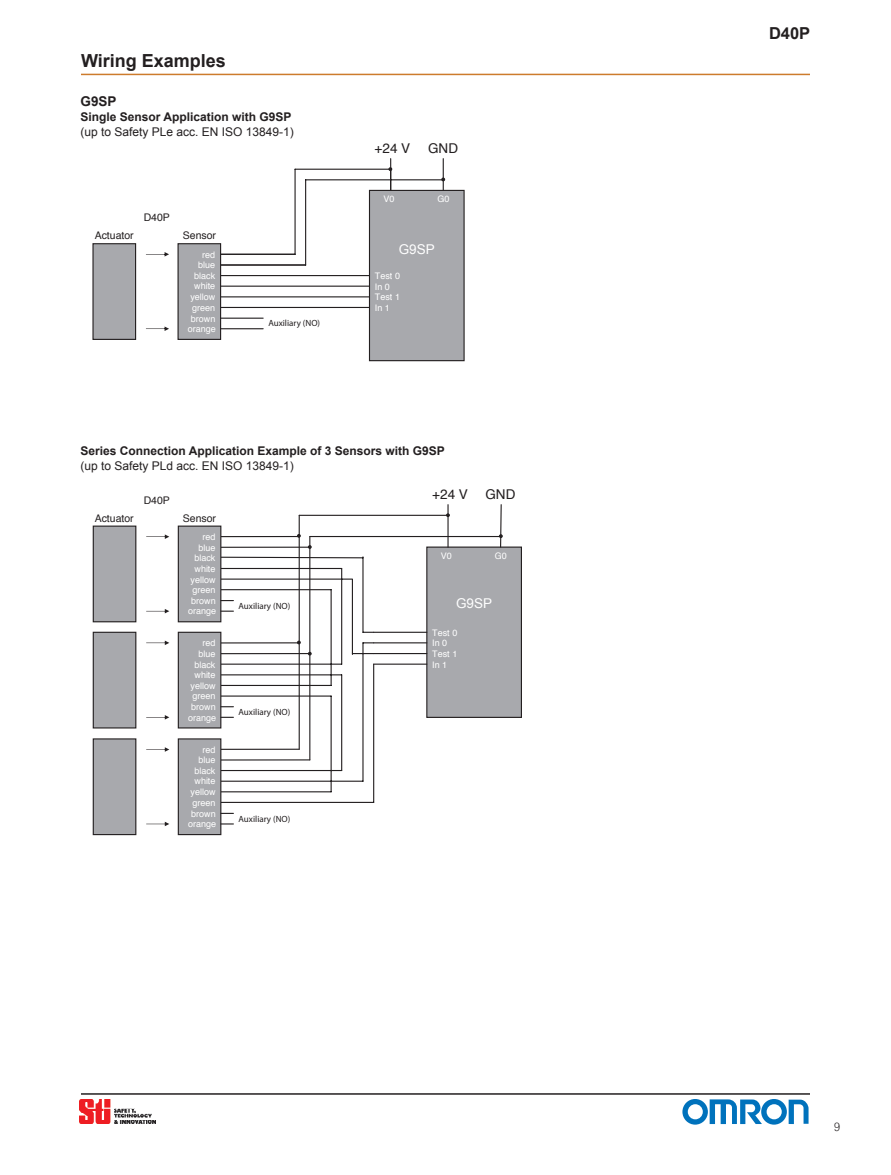
<style>
.page{position:relative;width:891px;height:1175px;background:#fff}
.page>*{position:absolute;margin:0;border:0;box-sizing:border-box;transform-origin:0 0}
.t1{font:700 18px "Arial";color:#231f20}
.t2{font:700 16.5px "Arial";color:#231f20}
.t3{font:13.5px "Helvetica";color:#231f20}
.t4{font:13.5px "Arial";color:#fff}
.t5{font:700 13.5px "Arial";color:#231f20}
.t6{font:700 12px/14.4px "Arial";color:#231f20}
.t7{font:12px "Arial";color:#231f20}
.t8{font:300 12px "Helvetica";color:#231f20;scale:.9 1}
.t9{font:10.5px "Helvetica";color:#231f20}
.t10{font:9px/10.5px "Helvetica";color:#fff;text-align:center}
.t11{font:9px "Myriad Pro";color:#231f20}
.s1{font-style:inherit}
.s2{font-weight:400}
</style>
<div class="page">
<hr style="left:81px;top:1093px;width:729px;height:1px;background:#231f20">
<hr style="left:81px;top:74px;width:729px;height:1px;background:#cd7b2c">
<div style="left:370px;top:190px;width:94px;height:171px;background:#a8a9ad"></div>
<div style="left:369px;top:190px;width:96px;height:171px;border:1px solid #231f20"></div>
<hr style="left:443px;top:159px;width:1px;height:31px;background:#231f20">
<hr style="left:221px;top:275px;width:149px;height:1px;background:#231f20">
<hr style="left:221px;top:285px;width:149px;height:2px;background:#231f20">
<hr style="left:221px;top:296px;width:149px;height:1px;background:#231f20">
<hr style="left:221px;top:307px;width:149px;height:1px;background:#231f20">
<hr style="left:295px;top:169px;width:96px;height:1px;background:#231f20">
<hr style="left:306px;top:179px;width:138px;height:1px;background:#231f20">
<hr style="left:305px;top:180px;width:1px;height:85px;background:#231f20">
<hr style="left:295px;top:169px;width:1px;height:85px;background:#231f20">
<hr style="left:390px;top:159px;width:1px;height:31px;background:#231f20">
<svg style="left:388px;top:167px;width:4px;height:23px"></svg>
<hr style="left:221px;top:254px;width:74px;height:1px;background:#231f20">
<hr style="left:221px;top:264px;width:85px;height:1px;background:#231f20">
<div style="left:93px;top:244px;width:43px;height:95px;background:#a8a9ad"></div>
<div style="left:92px;top:243px;width:44px;height:97px;border:1px solid #231f20"></div>
<div style="left:178px;top:244px;width:43px;height:95px;background:#a8a9ad"></div>
<div style="left:178px;top:243px;width:43px;height:97px;border:1px solid #231f20"></div>
<svg style="left:146px;top:252px;width:23px;height:4px"></svg>
<svg style="left:146px;top:326px;width:23px;height:5px"></svg>
<hr style="left:221px;top:328px;width:42px;height:1px;background:#231f20">
<hr style="left:221px;top:317px;width:42px;height:2px;background:#231f20">
<div style="left:427px;top:547px;width:94px;height:170px;background:#a8a9ad"></div>
<div style="left:426px;top:546px;width:96px;height:172px;border:1px solid #231f20"></div>
<svg style="left:220px;top:514px;width:282px;height:289px"></svg>
<svg style="left:297px;top:640px;width:4px;height:4px"></svg>
<svg style="left:308px;top:652px;width:4px;height:3px"></svg>
<svg style="left:297px;top:534px;width:4px;height:3px"></svg>
<svg style="left:308px;top:545px;width:4px;height:4px"></svg>
<svg style="left:446px;top:513px;width:4px;height:4px"></svg>
<svg style="left:499px;top:534px;width:4px;height:4px"></svg>
<div style="left:93px;top:526px;width:43px;height:96px;background:#a8a9ad"></div>
<div style="left:93px;top:525px;width:43px;height:97px;border:1px solid #231f20"></div>
<div style="left:178px;top:526px;width:43px;height:96px;background:#a8a9ad"></div>
<div style="left:178px;top:525px;width:43px;height:97px;border:1px solid #231f20"></div>
<svg style="left:146px;top:534px;width:23px;height:5px"></svg>
<svg style="left:146px;top:609px;width:23px;height:4px"></svg>
<svg style="left:221px;top:610px;width:12px;height:1px"></svg>
<svg style="left:221px;top:600px;width:12px;height:1px"></svg>
<div style="left:93px;top:632px;width:43px;height:96px;background:#a8a9ad"></div>
<div style="left:93px;top:631px;width:43px;height:97px;border:1px solid #231f20"></div>
<div style="left:178px;top:632px;width:43px;height:96px;background:#a8a9ad"></div>
<div style="left:178px;top:631px;width:43px;height:97px;border:1px solid #231f20"></div>
<svg style="left:146px;top:640px;width:23px;height:5px"></svg>
<svg style="left:146px;top:715px;width:23px;height:4px"></svg>
<svg style="left:221px;top:716px;width:12px;height:2px"></svg>
<svg style="left:221px;top:706px;width:12px;height:1px"></svg>
<div style="left:93px;top:739px;width:43px;height:95px;background:#a8a9ad"></div>
<div style="left:93px;top:738px;width:43px;height:97px;border:1px solid #231f20"></div>
<div style="left:178px;top:739px;width:43px;height:95px;background:#a8a9ad"></div>
<div style="left:178px;top:738px;width:43px;height:97px;border:1px solid #231f20"></div>
<svg style="left:146px;top:747px;width:23px;height:4px"></svg>
<svg style="left:146px;top:822px;width:23px;height:4px"></svg>
<svg style="left:221px;top:823px;width:12px;height:1px"></svg>
<svg style="left:221px;top:812px;width:12px;height:2px"></svg>
<img style="left:80px;top:1099px;width:75px;height:24px">
<svg style="left:682px;top:1099px;width:126px;height:25px"></svg>
<h1 class="t1" style="left:81px;top:49px;width:146px">Wiring Examples</h1>
<h3 class="t5" style="left:81px;top:93px;width:38px">G9SP</h3>
<h3 class="t6" style="left:81px;top:110px;width:212px">Single Sensor Application with G9SP</h3>
<h3 class="t7" style="left:81px;top:124px;width:215px">(up to Safety PLe acc. EN ISO 13849-1)</h3>
<p class="t9" style="left:144px;top:209px;width:28px">D40P</p>
<p class="t9" style="left:95px;top:227px;width:41px">Actuator</p>
<p class="t9" style="left:183px;top:227px;width:35px">Sensor</p>
<p class="t10" style="left:198px;top:249px;width:18px">red blue</p>
<p class="t10" style="left:194px;top:281px;width:22px">white</p>
<p class="t10" style="left:194px;top:271px;width:22px">black</p>
<p class="t10" style="left:188px;top:292px;width:29px">yellow green brown orange</p>
<p class="t11" style="left:268px;top:318px;width:53px">Auxiliary (NO)</p>
<h3 class="t3" style="left:375px;top:138px;width:37px">+24 V</h3>
<h3 class="t3" style="left:428px;top:138px;width:31px">GND</h3>
<p class="t10" style="left:383px;top:194px;width:13px">V0</p>
<p class="t10" style="left:438px;top:194px;width:14px">G0</p>
<h3 class="t4" style="left:399px;top:241px;width:38px">G9SP</h3>
<p class="t10" style="left:375px;top:271px;width:27px">Test 0</p>
<p class="t10" style="left:375px;top:292px;width:27px">Test 1</p>
<p class="t10" style="left:375px;top:281px;width:17px">In 0</p>
<p class="t10" style="left:375px;top:303px;width:17px">In 1</p>
<h3 class="t6" style="left:81px;top:444px;width:366px">Series Connection Application <span class="s1">Example of</span> 3 Sensors with G9SP <span class="s2">(up to Safety PLd acc. EN ISO 13849-1)</span></h3>
<p class="t9" style="left:144px;top:492px;width:28px">D40P</p>
<p class="t9" style="left:95px;top:510px;width:41px">Actuator</p>
<p class="t9" style="left:183px;top:510px;width:35px">Sensor</p>
<p class="t10" style="left:199px;top:532px;width:18px">red blue</p>
<p class="t10" style="left:195px;top:563px;width:22px">white</p>
<p class="t10" style="left:195px;top:553px;width:22px">black</p>
<p class="t10" style="left:188px;top:574px;width:29px">yellow green brown orange</p>
<p class="t10" style="left:199px;top:638px;width:18px">red blue</p>
<p class="t10" style="left:195px;top:669px;width:22px">white</p>
<p class="t10" style="left:195px;top:659px;width:22px">black</p>
<p class="t10" style="left:188px;top:680px;width:29px">yellow green brown orange</p>
<p class="t10" style="left:199px;top:744px;width:18px">red blue</p>
<p class="t10" style="left:195px;top:776px;width:22px">white</p>
<p class="t10" style="left:195px;top:766px;width:22px">black</p>
<p class="t10" style="left:188px;top:787px;width:29px">yellow green brown orange</p>
<p class="t11" style="left:239px;top:600px;width:53px">Auxiliary (NO)</p>
<p class="t11" style="left:239px;top:706px;width:53px">Auxiliary (NO)</p>
<p class="t11" style="left:239px;top:813px;width:53px">Auxiliary (NO)</p>
<h3 class="t3" style="left:432px;top:484px;width:37px">+24 V</h3>
<h3 class="t3" style="left:485px;top:484px;width:31px">GND</h3>
<p class="t10" style="left:441px;top:550px;width:13px">V0</p>
<p class="t10" style="left:495px;top:550px;width:14px">G0</p>
<h3 class="t4" style="left:456px;top:594px;width:38px">G9SP</h3>
<p class="t10" style="left:432px;top:627px;width:27px">Test 0</p>
<p class="t10" style="left:432px;top:648px;width:27px">Test 1</p>
<p class="t10" style="left:432px;top:638px;width:17px">In 0</p>
<p class="t10" style="left:432px;top:659px;width:17px">In 1</p>
<h2 class="t2" style="left:769px;top:22px;width:43px">D40P</h2>
<h3 class="t8" style="left:834px;top:1117px;width:8px">9</h3>
</div>
